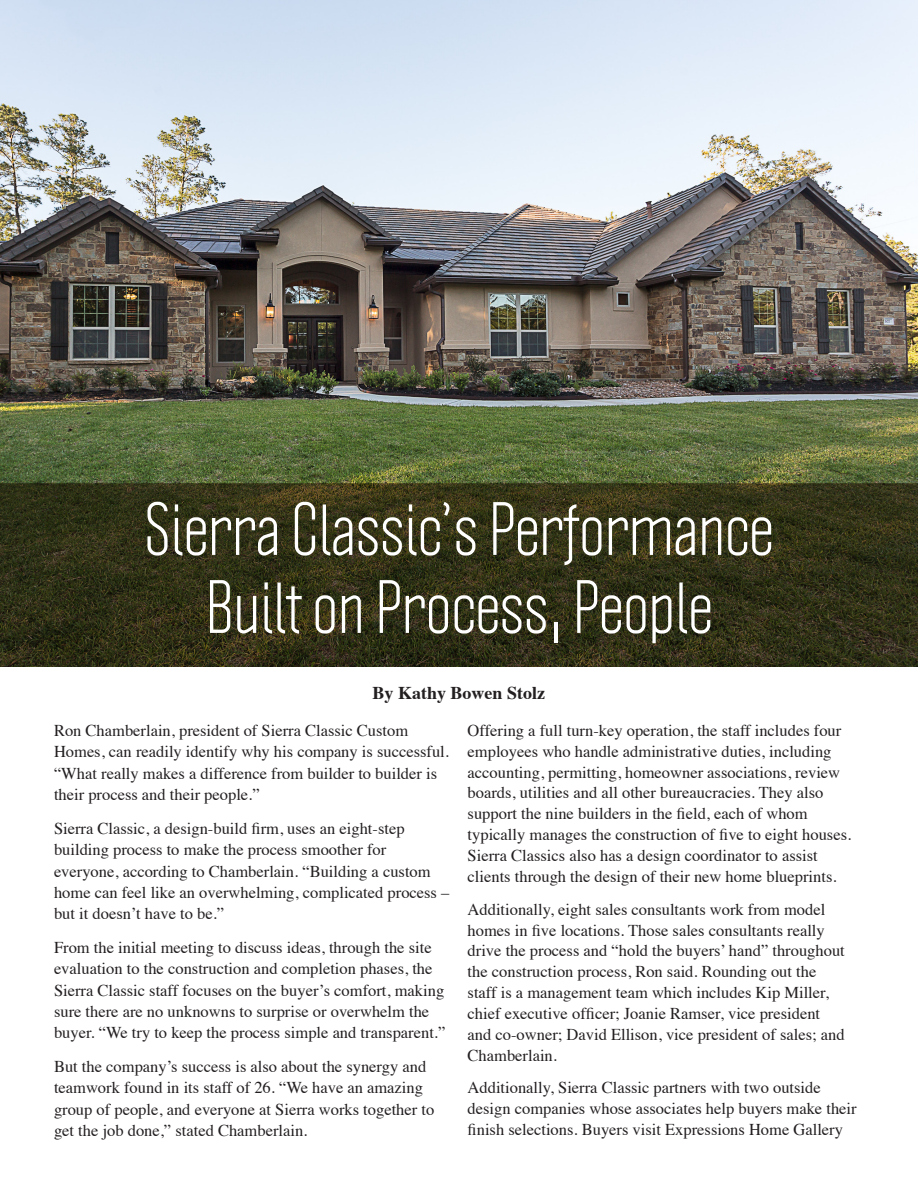
<style>
.page{position:relative;width:918px;height:1188px;background:#fff}
.page>*{position:absolute;margin:0;border:0;box-sizing:border-box;transform-origin:0 0}
.Body_Copy{font:66px/78px "Politica";color:#fff;text-align:center}
.t1{font:700 18px "Times";color:#231f20}
.Body_Copy-2{font:16.5px/20.9px "Times";color:#231f20}
</style>
<div class="page">
<img style="left:0;top:0;width:918px;height:666px">
<p class="Body_Copy" style="left:145px;top:491px;width:630px">Sierra Classic’s Performance<br>Built on Process, People</p>
<p class="t1" style="left:373px;top:676px;width:174px">By Kathy Bowen Stolz</p>
<p class="Body_Copy-2" style="left:54px;top:718px;width:397px;line-height:21.5px">Ron Chamberlain, president of Sierra Classic Custom Homes, can readily identify why his company is successful. “What really makes a difference from builder to builder is their process and their people.”</p>
<p class="Body_Copy-2" style="left:54px;top:816px;width:397px;line-height:21.5px">Sierra Classic, a design-build firm, uses an eight-step building process to make the process smoother for everyone, according to Chamberlain. “Building a custom home can feel like an overwhelming, complicated process – but it doesn’t have to be.”</p>
<p class="Body_Copy-2" style="left:54px;top:935px;width:393px;line-height:21.5px">From the initial meeting to discuss ideas, through the site evaluation to the construction and completion phases, the Sierra Classic staff focuses on the buyer’s comfort, making sure there are no unknowns to surprise or overwhelm the buyer. “We try to keep the process simple and transparent.”</p>
<p class="Body_Copy-2" style="left:54px;top:1054px;width:382px;line-height:21.5px">But the company’s success is also about the synergy and teamwork found in its staff of 26. “We have an amazing group of people, and everyone at Sierra works together to get the job done,” stated Chamberlain.</p>
<p class="Body_Copy-2" style="left:468px;top:719px;width:385px">Offering a full turn-key operation, the staff includes four employees who handle administrative duties, including accounting, permitting, homeowner associations, review boards, utilities and all other bureaucracies. They also support the nine builders in the field, each of whom typically manages the construction of five to eight houses.<br>Sierra Classics also has a design coordinator to assist clients through the design of their new home blueprints.</p>
<p class="Body_Copy-2" style="left:468px;top:897px;width:379px">Additionally, eight sales consultants work from model homes in five locations. Those sales consultants really drive the process and “hold the buyers’ hand” throughout the construction process, Ron said. Rounding out the staff is a management team which includes Kip Miller, chief executive officer; Joanie Ramser, vice president and co-owner; David Ellison, vice president of sales; and Chamberlain.</p>
<p class="Body_Copy-2" style="left:468px;top:1076px;width:391px">Additionally, Sierra Classic partners with two outside design companies whose associates help buyers make their finish selections. Buyers visit Expressions Home Gallery</p>
</div>
